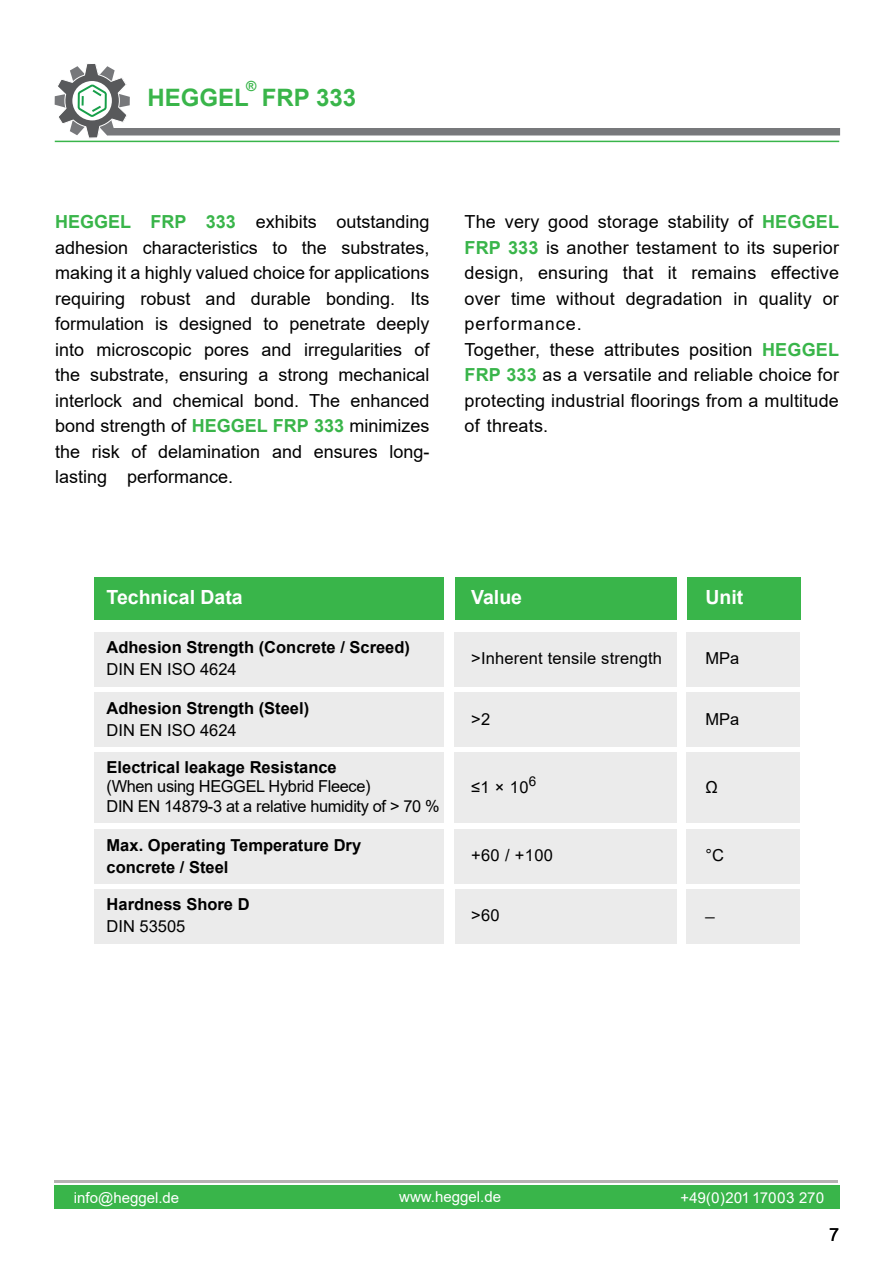
<style>
.page{position:relative;width:893px;height:1263px;background:#fff}
.page>*{position:absolute;margin:0;border:0;box-sizing:border-box;transform-origin:0 0}
.t1{font:700 24px "Arial";color:#39b54a}
.t2{font:700 19.5px "Arial";color:#fff}
.t3{font:18px/25.5px "Arial";letter-spacing:.01em;color:#000;text-align:justify}
.t4{font:18px "ER Arial KOI 8";color:#000}
.t5{font:700 16.5px/22.5px "Arial";color:#000}
.t6{font:16.5px "Arial";color:#000}
.t7{font:16.5px/19.8px "Arial";letter-spacing:-.02em;color:#000}
.t8{font:15px "Arial";color:#fff}
.t9{font:15px "ER Arial KOI 8";color:#fff}
.t10{font:700 13.95px "Arial";color:#39b54a}
.t11{font:13.5px "Arial";color:#000}
.s1{font-weight:700;color:#39b54a}
</style>
<div class="page">
<div style="left:107px;top:128px;width:733px;height:7px;background:#77787b"></div>
<svg style="left:55px;top:64px;width:75px;height:74px"></svg>
<hr style="left:55px;top:141px;width:784px;height:1px;background:#39b54a">
<div style="left:54px;top:1185px;width:785px;height:24px;background:#39b54a"></div>
<hr style="left:54px;top:1180px;width:784px;height:3px;background:#767171">
<div style="left:94px;top:577px;width:706px;height:42px;background:#39b54a"></div>
<div style="left:94px;top:632px;width:350px;height:54px;background:#ebebeb"></div>
<div style="left:94px;top:752px;width:349px;height:71px;background:#ebebeb"></div>
<div style="left:94px;top:693px;width:350px;height:54px;background:#ebebeb"></div>
<div style="left:94px;top:890px;width:349px;height:54px;background:#ebebeb"></div>
<div style="left:94px;top:829px;width:349px;height:54px;background:#ebebeb"></div>
<div style="left:454px;top:632px;width:223px;height:54px;background:#ebebeb"></div>
<div style="left:454px;top:752px;width:223px;height:71px;background:#ebebeb"></div>
<div style="left:454px;top:693px;width:223px;height:54px;background:#ebebeb"></div>
<div style="left:455px;top:890px;width:222px;height:54px;background:#ebebeb"></div>
<div style="left:454px;top:829px;width:223px;height:54px;background:#ebebeb"></div>
<div style="left:686px;top:632px;width:114px;height:54px;background:#ebebeb"></div>
<div style="left:686px;top:752px;width:114px;height:71px;background:#ebebeb"></div>
<div style="left:686px;top:693px;width:114px;height:54px;background:#ebebeb"></div>
<div style="left:686px;top:890px;width:114px;height:54px;background:#ebebeb"></div>
<div style="left:686px;top:829px;width:114px;height:54px;background:#ebebeb"></div>
<div style="left:444px;top:575px;width:10px;height:55px;background:#fff"></div>
<div style="left:677px;top:575px;width:10px;height:55px;background:#fff"></div>
<p class="t10" style="left:246px;top:76px;width:12px">®</p>
<h1 class="t1" style="left:148px;top:80px;width:210px">HEGGEL FRP 333</h1>
<p class="t3" style="left:55px;top:209px;width:376px"><span class="s1">HEGGEL FRP 333</span> exhibits outstanding adhesion characteristics to the substrates, making it a highly valued choice for applications requiring robust and durable bonding. Its formulation is designed to penetrate deeply into microscopic pores and irregularities of the substrate, ensuring a strong mechanical interlock and chemical bond. The enhanced bond strength of <span class="s1">HEGGEL FRP 333</span> minimizes the risk of delamination and ensures long&shy;lasting performance.</p>
<p class="t3" style="left:465px;top:209px;width:376px;text-align:left">The very good storage stability of <span class="s1">HEGGEL FRP 333</span> is another testament to its superior design, ensuring that it remains effective over time without degradation in quality or performance.<br>Together, these attributes position <span class="s1">HEGGEL FRP 333</span> as a versatile and reliable choice for protecting industrial floorings from a multitude of threats.</p>
<p class="t2" style="left:107px;top:583px;width:138px">Technical Data</p>
<p class="t5" style="left:107px;top:636px;width:305px">Adhesion Strength (Concrete / Screed)</p>
<p class="t6" style="left:107px;top:658px;width:132px">DIN EN ISO 4624</p>
<p class="t5" style="left:107px;top:697px;width:204px">Adhesion Strength (Steel)</p>
<p class="t6" style="left:107px;top:719px;width:132px">DIN EN ISO 4624</p>
<p class="t5" style="left:107px;top:756px;width:232px">Electrical leakage Resistance</p>
<p class="t7" style="left:107px;top:776px;width:335px">(When using HEGGEL Hybrid Fleece)<br>DIN EN 14879-3 at a relative humidity of &gt; 70 %</p>
<p class="t5" style="left:107px;top:834px;width:256px">Max. Operating Temperature Dry concrete / Steel</p>
<p class="t5" style="left:107px;top:893px;width:145px">Hardness Shore D</p>
<p class="t6" style="left:107px;top:915px;width:80px">DIN 53505</p>
<p class="t2" style="left:471px;top:583px;width:52px">Value</p>
<p class="t2" style="left:705px;top:583px;width:39px">Unit</p>
<p class="t6" style="left:471px;top:646px;width:192px">&gt;Inherent tensile strength</p>
<p class="t6" style="left:705px;top:647px;width:35px">MPa</p>
<p class="t6" style="left:471px;top:707px;width:21px">&gt;2</p>
<p class="t6" style="left:705px;top:708px;width:35px">MPa</p>
<p class="t11" style="left:529px;top:772px;width:9px">6</p>
<p class="t6" style="left:471px;top:776px;width:59px">≤1 × 10</p>
<p class="t6" style="left:705px;top:776px;width:14px">Ω</p>
<p class="t6" style="left:471px;top:844px;width:83px">+60 / +100</p>
<p class="t6" style="left:705px;top:844px;width:20px">°C</p>
<p class="t6" style="left:471px;top:904px;width:30px">&gt;60</p>
<p class="t6" style="left:705px;top:897px;width:11px">_</p>
<p class="t8" style="left:74px;top:1187px;width:107px">info@heggel.de</p>
<p class="t8" style="left:399px;top:1187px;width:103px">www.heggel.de</p>
<p class="t9" style="left:680px;top:1189px;width:146px">+49)0(201 17003 270</p>
<p class="t4" style="left:829px;top:1225px;width:12px">7</p>
</div>
